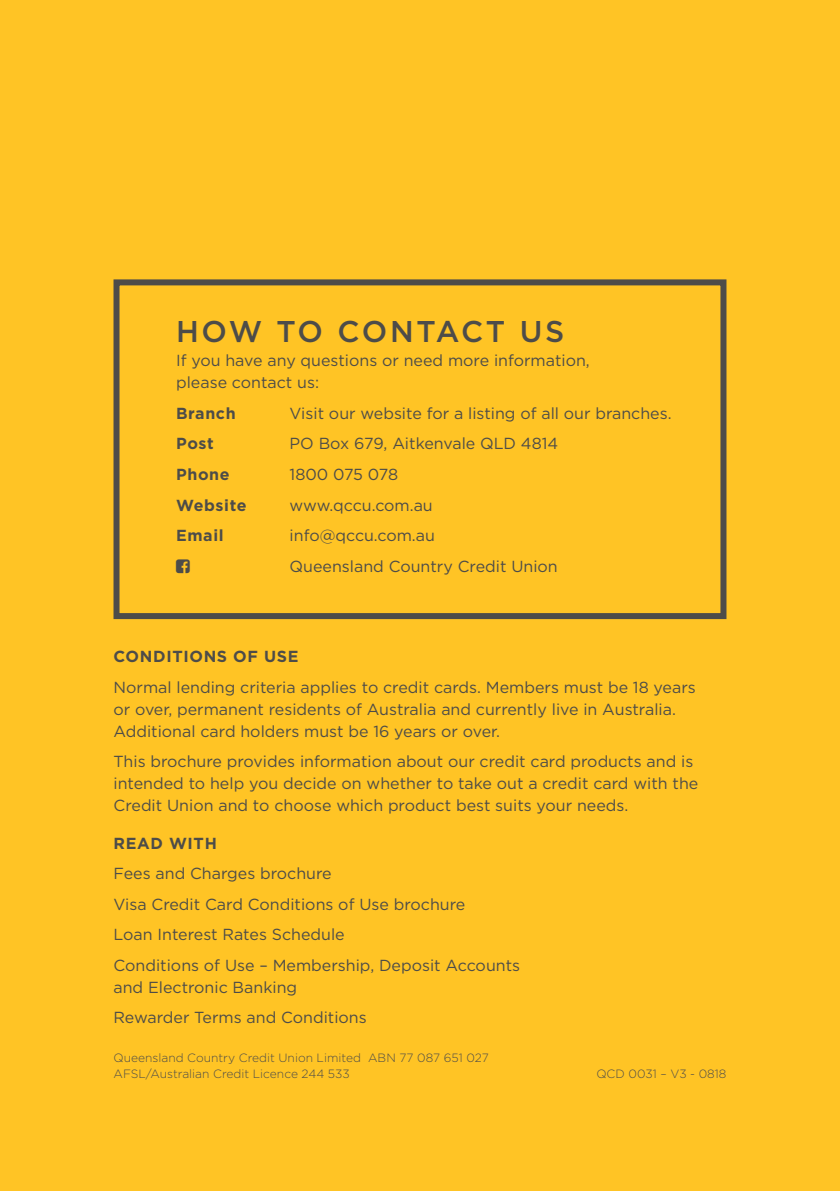
<style>
.page{position:relative;width:840px;height:1191px;background:#fff}
.page>*{position:absolute;margin:0;border:0;box-sizing:border-box;transform-origin:0 0}
.t1{font:500 30px "Gotham";letter-spacing:.08em;color:#4d4c49}
.t2{font:16px/30.6px "Gotham";color:#4d4c49}
.t3{font:700 16px "Gotham";letter-spacing:.04em;color:#4d4c49}
.t4{font:300 12px/16px "Gotham";color:#4d4c49}
</style>
<div class="page">
<div style="left:0;top:0;width:839px;height:1191px;background:#ffc425"></div>
<div style="left:113px;top:279px;width:613px;height:340px;border:6px solid #4d4c49"></div>
<h1 class="t1" style="left:176px;top:311px;width:389px">HOW TO CONTACT US</h1>
<p class="t2" style="left:176px;top:349px;width:415px;line-height:22px">If you have any questions or need more information, please contact us:</p>
<p class="t3" style="left:176px;top:403px;width:61px">Branch</p>
<p class="t2" style="left:289px;top:398px;width:383px">Visit our website for a listing of all our branches.</p>
<p class="t3" style="left:176px;top:433px;width:39px">Post</p>
<p class="t2" style="left:289px;top:428px;width:270px">PO Box 679, Aitkenvale QLD 4814</p>
<p class="t3" style="left:176px;top:464px;width:55px">Phone</p>
<p class="t2" style="left:289px;top:459px;width:110px">1800 075 078</p>
<p class="t3" style="left:176px;top:494px;width:72px">Website</p>
<p class="t2" style="left:289px;top:489px;width:145px">www.qccu.com.au</p>
<p class="t3" style="left:176px;top:525px;width:49px">Email</p>
<p class="t2" style="left:289px;top:520px;width:269px">info@qccu.com.au<br>Queensland Country Credit Union</p>
<p class="t3" style="left:113px;top:646px;width:186px">CONDITIONS OF USE</p>
<p class="t2" style="left:113px;top:676px;width:583px;line-height:22px">Normal lending criteria applies to credit cards. Members must be 18 years or over, permanent residents of Australia and currently live in Australia.<br>Additional card holders must be 16 years or over.</p>
<p class="t2" style="left:113px;top:750px;width:586px;line-height:22px">This brochure provides information about our credit card products and is intended to help you decide on whether to take out a credit card with the<br>Credit Union and to choose which product best suits your needs.</p>
<p class="t3" style="left:113px;top:832px;width:105px">READ WITH</p>
<p class="t2" style="left:113px;top:858px;width:408px">Fees and Charges brochure<br>Visa Credit Card Conditions of Use brochure<br>Loan Interest Rates Schedule<br>Conditions of Use – Membership, Deposit Accounts</p>
<p class="t2" style="left:113px;top:971px;width:255px">and Electronic Banking<br>Rewarder Terms and Conditions</p>
<p class="t4" style="left:113px;top:1049px;width:376px">Queensland Country Credit Union Limited ABN 77 087 651 027<br>AFSL/Australian Credit Licence 244 533</p>
<p class="t4" style="left:596px;top:1065px;width:131px">QCD 0031 – V3 - 0818</p>
</div>
